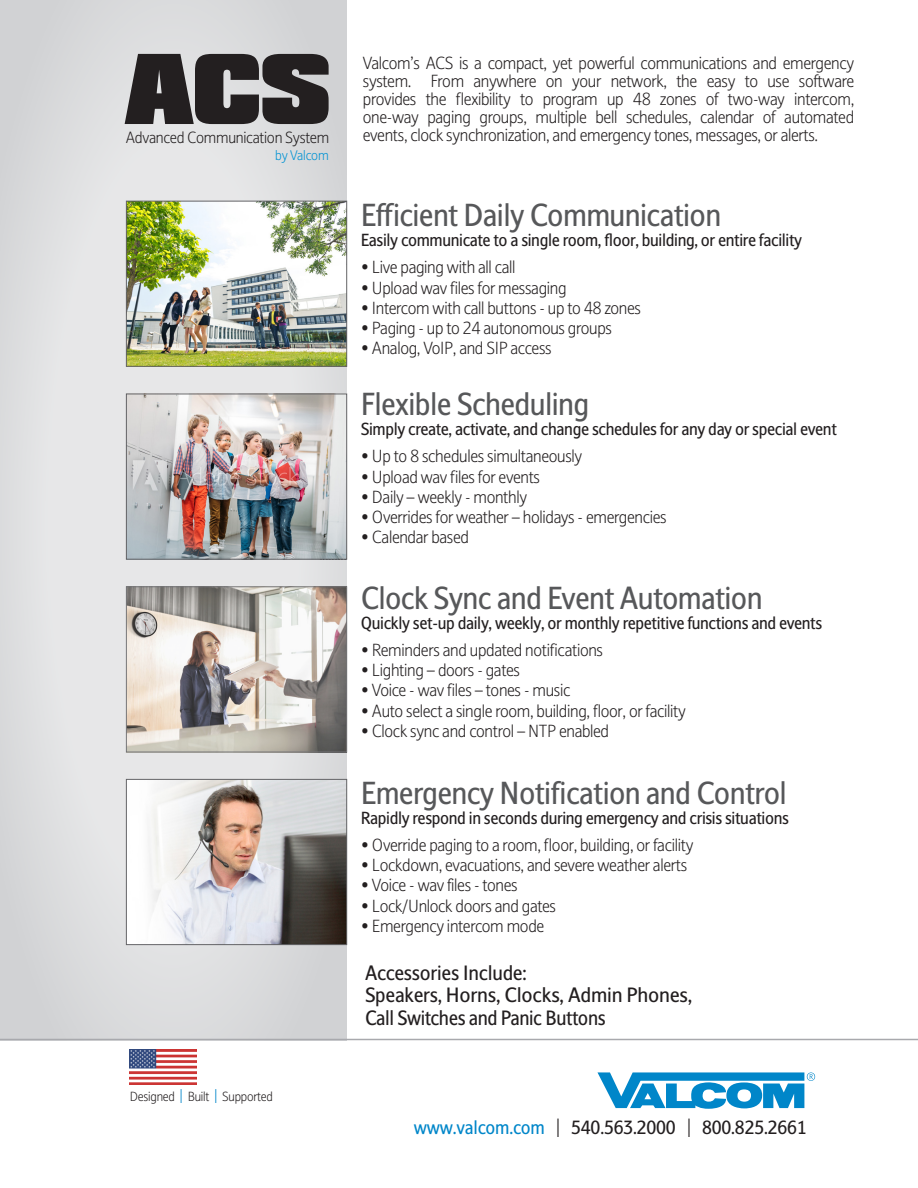
<style>
.page{position:relative;width:918px;height:1188px;background:#fff}
.page>*{position:absolute;margin:0;border:0;box-sizing:border-box;transform-origin:0 0}
.t1{font:30px "Stroudley";letter-spacing:-.02em;color:#57585a}
.t2{font:19.5px/22.5px "Stroudley";letter-spacing:-.01em;color:#231f20}
.t3{font:18px "Stroudley";letter-spacing:-.01em;color:#231f20}
.t4{font:300 16.5px/18px "Stroudley";letter-spacing:-.02em;color:#231f20;text-align:justify}
.t5{font:16.5px "Stroudley";letter-spacing:-.02em;color:#231f20}
.t6{font:300 15.3px "Stroudley";letter-spacing:-.02em;color:#231f20}
.t7{font:300 13.05px "Stroudley";letter-spacing:-.015em;color:#0092d3}
.t8{font:300 12.45px "Stroudley";letter-spacing:-.02em;color:#231f20}
.s1{font-size:18.75px;color:#0086c9}
.s2{color:#0086c9}
.s3{font-weight:300;font-size:24.9px}
</style>
<div class="page">
<svg style="left:0;top:0;width:347px;height:1039px;background:#dddedf"></svg>
<img style="left:128px;top:203px;width:217px;height:162px">
<div style="left:126px;top:201px;width:221px;height:166px;border:1px solid #636366"></div>
<img style="left:128px;top:396px;width:217px;height:161px">
<div style="left:126px;top:394px;width:221px;height:165px;border:1px solid #636366"></div>
<img style="left:128px;top:781px;width:217px;height:162px">
<div style="left:126px;top:779px;width:221px;height:166px;border:1px solid #636366"></div>
<img style="left:128px;top:589px;width:217px;height:161px">
<div style="left:126px;top:587px;width:221px;height:165px;border:1px solid #636366"></div>
<svg style="left:597px;top:1072px;width:218px;height:37px"></svg>
<svg style="left:125px;top:54px;width:204px;height:70px;background:#4c494a"></svg>
<hr style="left:0;top:1039px;width:918px;height:1px;background:#a8a9ad">
<img style="left:130px;top:1050px;width:66px;height:35px">
<p class="t6" style="left:126px;top:128px;width:205px">Advanced Communication System</p>
<p class="t7" style="left:275px;top:148px;width:55px">by Valcom</p>
<p class="t8" style="left:130px;top:1089px;width:144px">Designed <span class="s1">I</span> Built <span class="s1">I</span> Supported</p>
<p class="t4" style="left:363px;top:54px;width:493px">Valcom’s ACS is a compact, yet powerful communications and emergency system. From anywhere on your network, the easy to use software provides the flexibility to program up 48 zones of two-way intercom, one-way paging groups, multiple bell schedules, calendar of automated events, clock synchronization, and emergency tones, messages, or alerts.</p>
<p class="t1" style="left:361px;top:197px;width:362px">Efficient Daily Communication</p>
<p class="t5" style="left:361px;top:230px;width:443px">Easily communicate to a single room, floor, building, or entire facility</p>
<p class="t4" style="left:361px;top:258px;width:156px">• Live paging with all call</p>
<p class="t4" style="left:361px;top:279px;width:207px">• Upload wav files for messaging</p>
<p class="t4" style="left:361px;top:299px;width:282px">• Intercom with call buttons - up to 48 zones</p>
<p class="t4" style="left:361px;top:319px;width:253px">• Paging - up to 24 autonomous groups</p>
<p class="t4" style="left:361px;top:339px;width:193px">• Analog, VoIP, and SIP access</p>
<p class="t1" style="left:361px;top:386px;width:230px">Flexible Scheduling</p>
<p class="t5" style="left:361px;top:419px;width:478px">Simply create, activate, and change schedules for any day or special event</p>
<p class="t4" style="left:361px;top:447px;width:223px">• Up to 8 schedules simultaneously</p>
<p class="t4" style="left:361px;top:468px;width:181px">• Upload wav files for events</p>
<p class="t4" style="left:361px;top:488px;width:168px">• Daily – weekly - monthly</p>
<p class="t4" style="left:361px;top:508px;width:308px">• Overrides for weather – holidays - emergencies</p>
<p class="t4" style="left:361px;top:528px;width:110px">• Calendar based</p>
<p class="t1" style="left:361px;top:580px;width:403px">Clock Sync and Event Automation</p>
<p class="t5" style="left:361px;top:613px;width:463px">Quickly set-up daily, weekly, or monthly repetitive functions and events</p>
<p class="t4" style="left:361px;top:641px;width:244px">• Reminders and updated notifications</p>
<p class="t4" style="left:361px;top:661px;width:161px">• Lighting – doors - gates</p>
<p class="t4" style="left:361px;top:681px;width:211px">• Voice - wav files – tones - music</p>
<p class="t4" style="left:361px;top:702px;width:327px">• Auto select a single room, building, floor, or facility</p>
<p class="t4" style="left:361px;top:722px;width:250px">• Clock sync and control – NTP enabled</p>
<p class="t1" style="left:361px;top:775px;width:428px">Emergency Notification and Control</p>
<p class="t5" style="left:361px;top:808px;width:430px">Rapidly respond in seconds during emergency and crisis situations</p>
<p class="t4" style="left:361px;top:836px;width:334px">• Override paging to a room, floor, building, or facility</p>
<p class="t4" style="left:361px;top:856px;width:328px">• Lockdown, evacuations, and severe weather alerts</p>
<p class="t4" style="left:361px;top:876px;width:159px">• Voice - wav files - tones</p>
<p class="t4" style="left:361px;top:897px;width:197px">• Lock/Unlock doors and gates</p>
<p class="t4" style="left:361px;top:917px;width:185px">• Emergency intercom mode</p>
<p class="t2" style="left:365px;top:962px;width:329px">Accessories Include:<br>Speakers, Horns, Clocks, Admin Phones,<br>Call Switches and Panic Buttons</p>
<p class="t3" style="left:414px;top:1117px;width:394px"><span class="s2">www.valcom.com</span> <span class="s3">I</span> 540.563.2000 <span class="s3">I</span> 800.825.2661</p>
</div>
